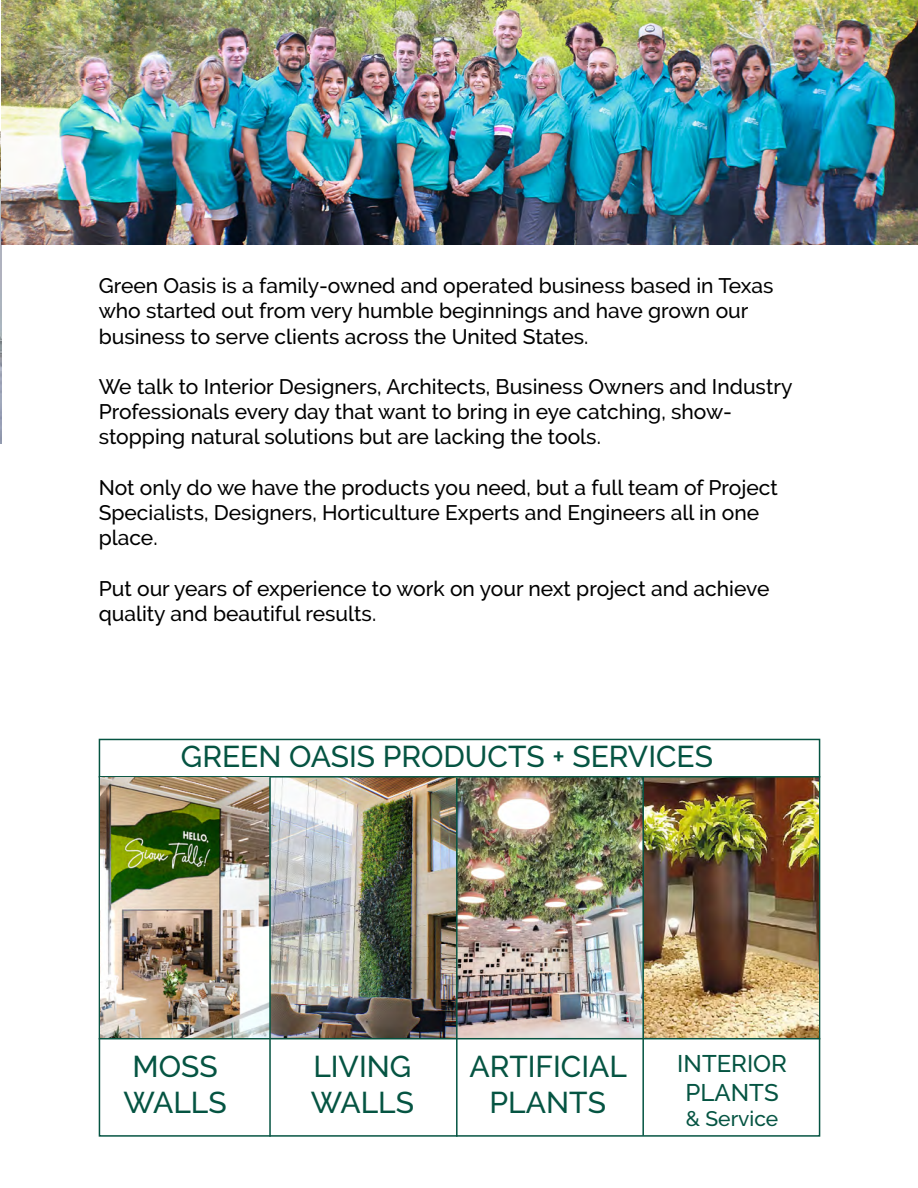
<style>
.page{position:relative;width:918px;height:1188px;background:#fff}
.page>*{position:absolute;margin:0;border:0;box-sizing:border-box;transform-origin:0 0}
.t1{font:500 30px/36px "Raleway";color:#055442;text-align:center}
.t2{font:500 24px/28.8px "Raleway";color:#055442;text-align:center}
.t3{font:500 21px/25.2px "Raleway";color:#000}
.t4{font:500 21px "Raleway";color:#055442}
</style>
<div class="page">
<img style="left:0;top:132px;width:1px;height:312px">
<div style="left:99px;top:739px;width:721px;height:398px;background:#fff;border:2px solid #055442"></div>
<img style="left:458px;top:778px;width:361px;height:260px">
<img style="left:100px;top:778px;width:356px;height:260px">
<img style="left:2px;top:0;width:916px;height:244px">
<hr style="left:456px;top:778px;width:2px;height:359px;background:#055442">
<hr style="left:642px;top:777px;width:2px;height:359px;background:#055442">
<hr style="left:99px;top:1038px;width:721px;height:1px;background:#055442">
<hr style="left:99px;top:776px;width:721px;height:2px;background:#055442">
<hr style="left:269px;top:777px;width:2px;height:360px;background:#055442">
<p class="t3" style="left:99px;top:273px;width:676px">Green Oasis is a family-owned and operated business based in Texas who started out from very humble beginnings and have grown our business to serve clients across the United States.</p>
<p class="t3" style="left:99px;top:374px;width:695px">We talk to Interior Designers, Architects, Business Owners and Industry<br>Professionals every day that want to bring in eye catching, show&shy;stopping natural solutions but are lacking the tools.</p>
<p class="t3" style="left:99px;top:475px;width:681px">Not only do we have the products you need, but a full team of Project<br>Specialists, Designers, Horticulture Experts and Engineers all in one place.</p>
<p class="t3" style="left:99px;top:576px;width:672px">Put our years of experience to work on your next project and achieve quality and beautiful results.</p>
<h1 class="t1" style="left:181px;top:738px;width:534px">GREEN OASIS PRODUCTS + SERVICES</h1>
<h1 class="t1" style="left:123px;top:1049px;width:105px">MOSS<br>WALLS</h1>
<h1 class="t1" style="left:311px;top:1049px;width:105px;text-align:left">LIVING<br>WALLS</h1>
<p class="t2" style="left:677px;top:1049px;width:111px">INTERIOR<br>PLANTS</p>
<p class="t4" style="left:686px;top:1106px;width:94px">&amp; Service</p>
<h1 class="t1" style="left:470px;top:1049px;width:159px">ARTIFICIAL<br>PLANTS</h1>
</div>
